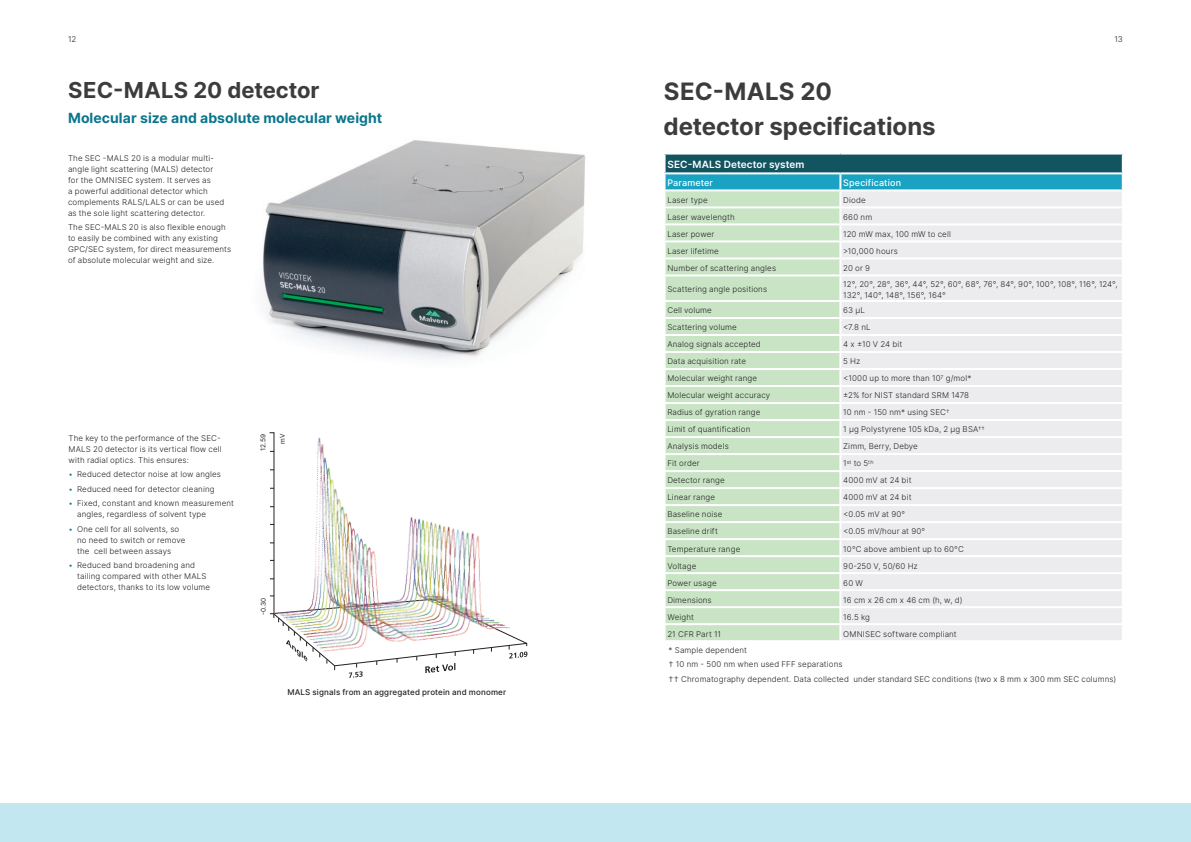
<style>
.page{position:relative;width:1191px;height:842px;background:#fff}
.page>*{position:absolute;margin:0;border:0;box-sizing:border-box;transform-origin:0 0}
.t1{font:700 24px/34.5px "Inter";color:#3c3c3d}
.t2{font:700 22px "Inter";color:#3c3c3d}
.t3{font:700 14px "Inter";letter-spacing:.005em;color:#0a768d}
.t4{font:600 10px "Inter";letter-spacing:.01em;color:#fff}
.t5{font:500 9px "Inter";letter-spacing:.015em;color:#fff}
.t6{font:300 8px/11px "Inter";letter-spacing:.015em;color:#231f20}
.t7{font:500 8px "Inter";letter-spacing:.02em;color:#231f20}
.t8{font:6.6px "Inter";color:#231f20}
.s1{color:#0a768d}
</style>
<div class="page">
<img style="left:262px;top:140px;width:323px;height:219px">
<div style="left:665px;top:276px;width:174px;height:364px;background:#c8e4c5"></div>
<div style="left:841px;top:276px;width:280px;height:364px;background:#ececee"></div>
<svg style="left:664px;top:155px;width:459px;height:119px;background:#abcccc"></svg>
<hr style="left:663px;top:300px;width:177px;height:2px;background:#fff">
<hr style="left:840px;top:300px;width:283px;height:2px;background:#fff">
<hr style="left:663px;top:317px;width:177px;height:2px;background:#fff">
<hr style="left:840px;top:317px;width:283px;height:2px;background:#fff">
<hr style="left:663px;top:334px;width:177px;height:2px;background:#fff">
<hr style="left:840px;top:334px;width:283px;height:2px;background:#fff">
<hr style="left:663px;top:351px;width:177px;height:2px;background:#fff">
<hr style="left:840px;top:351px;width:283px;height:2px;background:#fff">
<hr style="left:663px;top:368px;width:177px;height:2px;background:#fff">
<hr style="left:840px;top:368px;width:283px;height:2px;background:#fff">
<hr style="left:663px;top:385px;width:177px;height:2px;background:#fff">
<hr style="left:840px;top:385px;width:283px;height:2px;background:#fff">
<hr style="left:663px;top:402px;width:177px;height:2px;background:#fff">
<hr style="left:840px;top:402px;width:283px;height:2px;background:#fff">
<hr style="left:663px;top:419px;width:177px;height:2px;background:#fff">
<hr style="left:840px;top:419px;width:283px;height:2px;background:#fff">
<hr style="left:663px;top:436px;width:177px;height:2px;background:#fff">
<hr style="left:840px;top:436px;width:283px;height:2px;background:#fff">
<hr style="left:663px;top:453px;width:177px;height:2px;background:#fff">
<hr style="left:840px;top:453px;width:283px;height:2px;background:#fff">
<hr style="left:663px;top:470px;width:177px;height:2px;background:#fff">
<hr style="left:840px;top:470px;width:283px;height:2px;background:#fff">
<hr style="left:663px;top:487px;width:177px;height:2px;background:#fff">
<hr style="left:840px;top:487px;width:283px;height:2px;background:#fff">
<hr style="left:663px;top:504px;width:177px;height:2px;background:#fff">
<hr style="left:840px;top:504px;width:283px;height:2px;background:#fff">
<hr style="left:663px;top:521px;width:177px;height:2px;background:#fff">
<hr style="left:840px;top:521px;width:283px;height:2px;background:#fff">
<hr style="left:663px;top:538px;width:177px;height:2px;background:#fff">
<hr style="left:840px;top:538px;width:283px;height:2px;background:#fff">
<hr style="left:663px;top:555px;width:177px;height:2px;background:#fff">
<hr style="left:840px;top:555px;width:283px;height:2px;background:#fff">
<hr style="left:663px;top:572px;width:177px;height:2px;background:#fff">
<hr style="left:840px;top:572px;width:283px;height:2px;background:#fff">
<hr style="left:663px;top:589px;width:177px;height:2px;background:#fff">
<hr style="left:840px;top:589px;width:283px;height:2px;background:#fff">
<hr style="left:663px;top:606px;width:177px;height:2px;background:#fff">
<hr style="left:840px;top:606px;width:283px;height:2px;background:#fff">
<hr style="left:663px;top:623px;width:177px;height:2px;background:#fff">
<hr style="left:840px;top:623px;width:283px;height:2px;background:#fff">
<svg style="left:839px;top:302px;width:1px;height:338px"></svg>
<svg style="left:1121px;top:302px;width:1px;height:338px"></svg>
<svg style="left:269px;top:432px;width:212px;height:164px"></svg>
<img style="left:270px;top:596px;width:257px;height:82px">
<div style="left:0;top:803px;width:1191px;height:39px;background:#c3e7f0"></div>
<p class="t6" style="left:68px;top:34px;width:10px">12</p>
<p class="t6" style="left:1114px;top:34px;width:10px">13</p>
<h2 class="t2" style="left:68px;top:74px;width:253px">SEC-MALS 20 detector</h2>
<h3 class="t3" style="left:68px;top:108px;width:316px">Molecular size and absolute molecular weight</h3>
<h1 class="t1" style="left:663px;top:74px;width:273px">SEC-MALS 20 detector specifications</h1>
<p class="t4" style="left:667px;top:157px;width:139px">SEC-MALS Detector system</p>
<p class="t5" style="left:667px;top:176px;width:47px">Parameter</p>
<p class="t5" style="left:843px;top:176px;width:59px">Specification</p>
<p class="t6" style="left:667px;top:194px;width:42px">Laser type</p>
<p class="t6" style="left:843px;top:194px;width:24px">Diode</p>
<p class="t6" style="left:667px;top:211px;width:69px">Laser wavelength</p>
<p class="t6" style="left:843px;top:211px;width:30px">660 nm</p>
<p class="t6" style="left:667px;top:228px;width:49px">Laser power</p>
<p class="t6" style="left:843px;top:228px;width:109px">120 mW max, 100 mW to cell</p>
<p class="t6" style="left:667px;top:245px;width:53px">Laser lifetime</p>
<p class="t6" style="left:843px;top:245px;width:56px">&gt;10,000 hours</p>
<p class="t6" style="left:667px;top:262px;width:110px">Number of scattering angles</p>
<p class="t6" style="left:843px;top:262px;width:28px">20 or 9</p>
<p class="t6" style="left:667px;top:284px;width:101px">Scattering angle positions</p>
<p class="t6" style="left:843px;top:278px;width:276px">12°, 20°, 28°, 36°, 44°, 52°, 60°, 68°, 76°, 84°, 90°, 100°, 108°, 116°, 124°,<br>132°, 140°, 148°, 156°, 164°</p>
<p class="t6" style="left:667px;top:305px;width:46px">Cell volume</p>
<p class="t6" style="left:843px;top:305px;width:23px">63 µL</p>
<p class="t6" style="left:667px;top:322px;width:71px">Scattering volume</p>
<p class="t6" style="left:843px;top:322px;width:29px">&lt;7.8 nL</p>
<p class="t6" style="left:667px;top:339px;width:95px">Analog signals accepted</p>
<p class="t6" style="left:843px;top:339px;width:60px">4 x ±10 V 24 bit</p>
<p class="t6" style="left:667px;top:356px;width:80px">Data acquisition rate</p>
<p class="t6" style="left:843px;top:356px;width:19px">5 Hz</p>
<p class="t6" style="left:667px;top:373px;width:91px">Molecular weight range</p>
<p class="t6" style="left:843px;top:373px;width:130px">&lt;1000 up to more than 10<sup>7</sup> g/mol*</p>
<p class="t6" style="left:667px;top:390px;width:104px">Molecular weight accuracy</p>
<p class="t6" style="left:843px;top:390px;width:127px">±2% for NIST standard SRM 1478</p>
<p class="t6" style="left:667px;top:407px;width:95px">Radius of gyration range</p>
<p class="t6" style="left:843px;top:407px;width:108px">10 nm - 150 nm* using SEC<sup>†</sup></p>
<p class="t6" style="left:667px;top:424px;width:84px">Limit of quantification</p>
<p class="t6" style="left:843px;top:424px;width:143px">1 µg Polystyrene 105 kDa, 2 µg BSA<sup>††</sup></p>
<p class="t6" style="left:667px;top:441px;width:63px">Analysis models</p>
<p class="t6" style="left:843px;top:441px;width:76px">Zimm, Berry, Debye</p>
<p class="t6" style="left:667px;top:458px;width:34px">Fit order</p>
<p class="t6" style="left:843px;top:458px;width:32px">1<sup>st</sup> to 5<sup>th</sup></p>
<p class="t6" style="left:667px;top:475px;width:59px">Detector range</p>
<p class="t6" style="left:843px;top:475px;width:70px">4000 mV at 24 bit</p>
<p class="t6" style="left:667px;top:492px;width:49px">Linear range</p>
<p class="t6" style="left:843px;top:492px;width:70px">4000 mV at 24 bit</p>
<p class="t6" style="left:667px;top:509px;width:57px">Baseline noise</p>
<p class="t6" style="left:843px;top:509px;width:63px">&lt;0.05 mV at 90°</p>
<p class="t6" style="left:667px;top:526px;width:52px">Baseline drift</p>
<p class="t6" style="left:843px;top:526px;width:83px">&lt;0.05 mV/hour at 90°</p>
<p class="t6" style="left:667px;top:543px;width:74px">Temperature range</p>
<p class="t6" style="left:843px;top:543px;width:122px">10°C above ambient up to 60°C</p>
<p class="t6" style="left:667px;top:560px;width:31px">Voltage</p>
<p class="t6" style="left:843px;top:560px;width:76px">90-250 V, 50/60 Hz</p>
<p class="t6" style="left:667px;top:577px;width:51px">Power usage</p>
<p class="t6" style="left:843px;top:577px;width:21px">60 W</p>
<p class="t6" style="left:667px;top:594px;width:46px">Dimensions</p>
<p class="t6" style="left:843px;top:594px;width:121px">16 cm x 26 cm x 46 cm (h, w, d)</p>
<p class="t6" style="left:667px;top:611px;width:28px">Weight</p>
<p class="t6" style="left:843px;top:611px;width:28px">16.5 kg</p>
<p class="t6" style="left:667px;top:628px;width:55px">21 CFR Part 11</p>
<p class="t6" style="left:843px;top:628px;width:115px">OMNISEC software compliant</p>
<p class="t6" style="left:668px;top:643px;width:449px;line-height:14.5px">* Sample dependent<br>† 10 nm - 500 nm when used FFF separations<br>†† Chromatography dependent. Data collected under standard SEC conditions (two x 8 mm x 300 mm SEC columns)</p>
<p class="t6" style="left:68px;top:152px;width:158px">The SEC -MALS 20 is a modular multi&shy;angle light scattering (MALS) detector for the OMNISEC system. It serves as<br>a powerful additional detector which complements RALS/LALS or can be used as the sole light scattering detector.</p>
<p class="t6" style="left:68px;top:222px;width:165px">The SEC-MALS 20 is also flexible enough to easily be combined with any existing GPC/SEC system, for direct measurements of absolute molecular weight and size.</p>
<p class="t8" style="left:277px;top:443px;width:11px;rotate:-90deg">mV</p>
<p class="t8" style="left:258px;top:451px;width:18px;rotate:-90deg">12.59</p>
<p class="t6" style="left:69px;top:432px;width:154px">The key to the performance of the SEC-<br>MALS 20 detector is its vertical flow cell with radial optics. This ensures:</p>
<p class="t6" style="left:69px;top:469px;width:154px"><span class="s1">•</span> Reduced detector noise at low angles</p>
<p class="t6" style="left:69px;top:483px;width:147px"><span class="s1">•</span> Reduced need for detector cleaning</p>
<p class="t6" style="left:77px;top:498px;width:158px;text-indent:-9px"><span class="s1">•</span> Fixed, constant and known measurement angles, regardless of solvent type</p>
<p class="t6" style="left:77px;top:523px;width:110px;text-indent:-9px"><span class="s1">•</span> One cell for all solvents, so no need to switch or remove the cell between assays</p>
<p class="t6" style="left:77px;top:560px;width:134px;text-indent:-9px"><span class="s1">•</span> Reduced band broadening and tailing compared with other MALS detectors, thanks to its low volume</p>
<p class="t8" style="left:258px;top:615px;width:18px;rotate:-90deg">-0.30</p>
<p class="t7" style="left:287px;top:686px;width:220px">MALS signals from an aggregated protein and monomer</p>
</div>
